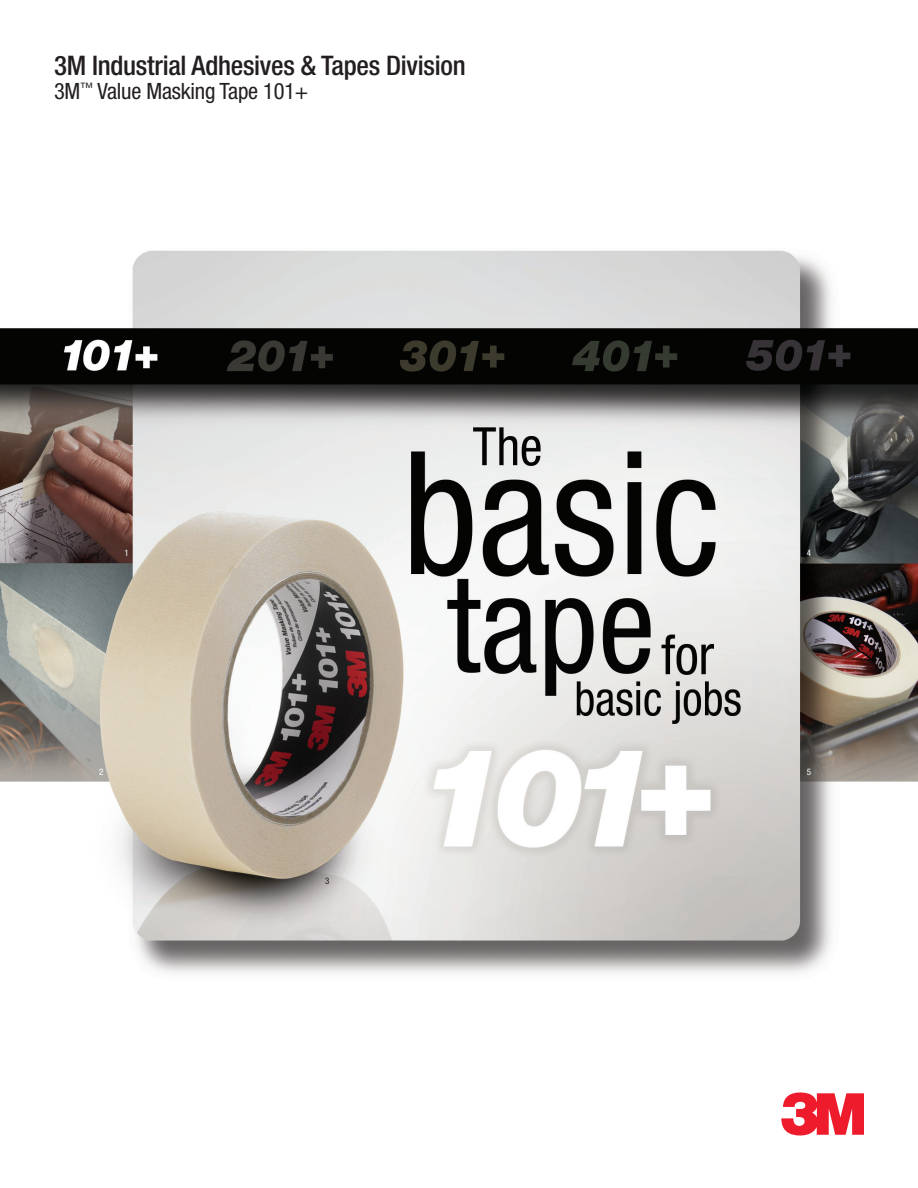
<style>
.page{position:relative;width:918px;height:1188px;background:#fff}
.page>*{position:absolute;margin:0;border:0;box-sizing:border-box;transform-origin:0 0}
.Cover_Subtitle{font:500 condensed 27px "Helvetica Neue";letter-spacing:-.01em;color:#231f20}
.Cover_Subtitle-2{font:condensed 22.5px "Helvetica Neue";letter-spacing:-.01em;color:#231f20}
.t1{font:condensed 9px "Helvetica Neue";color:#fff}
.t2{font:condensed 9px "Helvetica Neue";color:#231f20}
</style>
<div class="page">
<img style="left:0;top:250px;width:918px;height:723px">
<svg style="left:781px;top:1092px;width:83px;height:44px"></svg>
<p class="Cover_Subtitle" style="left:54px;top:49px;width:413px">3M Industrial Adhesives &amp; Tapes Division</p>
<p class="Cover_Subtitle-2" style="left:54px;top:78px;width:256px">3M<sup>™</sup> Value Masking Tape 101+</p>
<p class="t1" style="left:124px;top:547px;width:6px">1</p>
<p class="t1" style="left:807px;top:547px;width:6px">4</p>
<p class="t1" style="left:99px;top:767px;width:6px">2</p>
<p class="t1" style="left:807px;top:767px;width:6px">5</p>
<p class="t2" style="left:325px;top:875px;width:6px">3</p>
</div>
